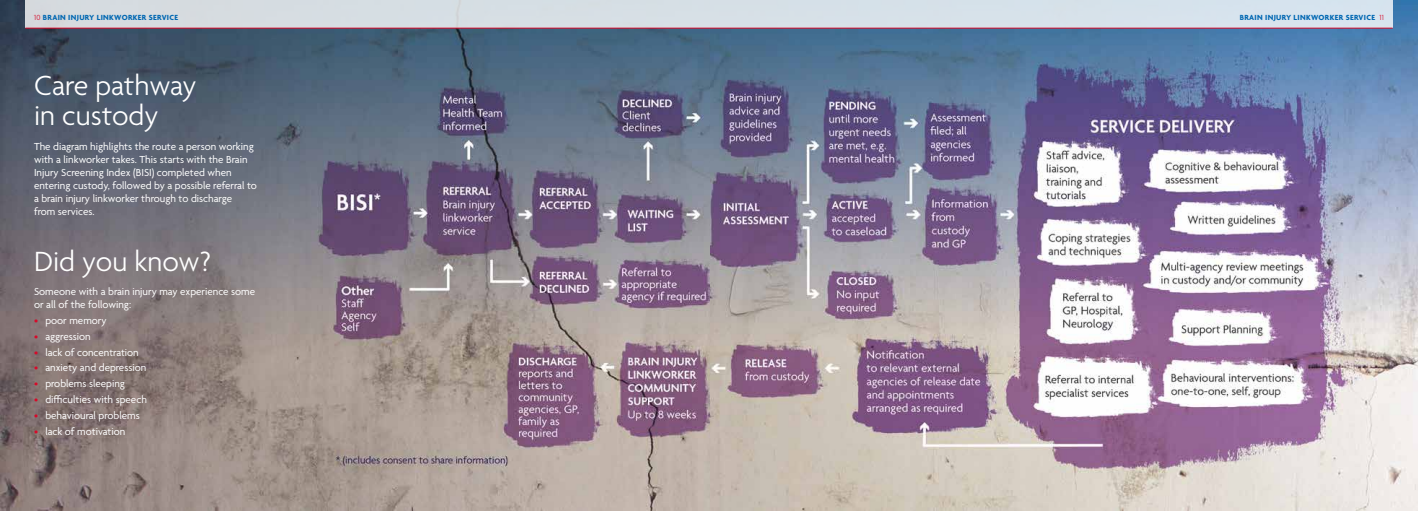
<style>
.page{position:relative;width:1418px;height:511px;background:#fff}
.page>*{position:absolute;margin:0;border:0;box-sizing:border-box;transform-origin:0 0}
.t1{font:300 30px/30px "Agenda";color:#fff}
.t2{font:11px/13px "Agenda";color:#fff}
.t3{font:700 8px "Agenda";letter-spacing:.04em;color:#0067b2}
.s1{font-weight:300;color:#d70929}
.s2{color:#d70929}
</style>
<div class="page">
<img style="left:0;top:0;width:1417px;height:510px">
<div style="left:25px;top:0;width:1367px;height:28px;background:#d6e0e6"></div>
<hr style="left:25px;top:28px;width:1367px;height:1px;background:#d70929">
<p class="t3" style="left:34px;top:13px;width:145px"><span class="s1">10</span> BRAIN INJURY LINKWORKER SERVICE</p>
<p class="t3" style="left:1239px;top:13px;width:146px">BRAIN INJURY LINKWORKER SERVICE <span class="s1">11</span></p>
<h1 class="t1" style="left:34px;top:72px;width:164px">Care pathway in custody</h1>
<p class="t2" style="left:34px;top:140px;width:224px">The diagram highlights the route a person working with a linkworker takes. This starts with the Brain Injury Screening Index (BISI) completed when entering custody, followed by a possible referral to a brain injury linkworker through to discharge<br>from services.</p>
<h1 class="t1" style="left:34px;top:247px;width:178px">Did you know?</h1>
<p class="t2" style="left:34px;top:285px;width:222px">Someone with a brain injury may experience some or all of the following:</p>
<p class="t2" style="left:34px;top:314px;width:74px"><span class="s2">•</span> poor memory</p>
<p class="t2" style="left:34px;top:330px;width:58px"><span class="s2">•</span> aggression</p>
<p class="t2" style="left:34px;top:346px;width:106px"><span class="s2">•</span> lack of concentration</p>
<p class="t2" style="left:34px;top:362px;width:114px"><span class="s2">•</span> anxiety and depression</p>
<p class="t2" style="left:34px;top:377px;width:92px"><span class="s2">•</span> problems sleeping</p>
<p class="t2" style="left:34px;top:393px;width:114px"><span class="s2">•</span> difficulties with speech</p>
<p class="t2" style="left:34px;top:409px;width:107px"><span class="s2">•</span> behavioural problems</p>
<p class="t2" style="left:34px;top:425px;width:93px"><span class="s2">•</span> lack of motivation</p>
</div>
